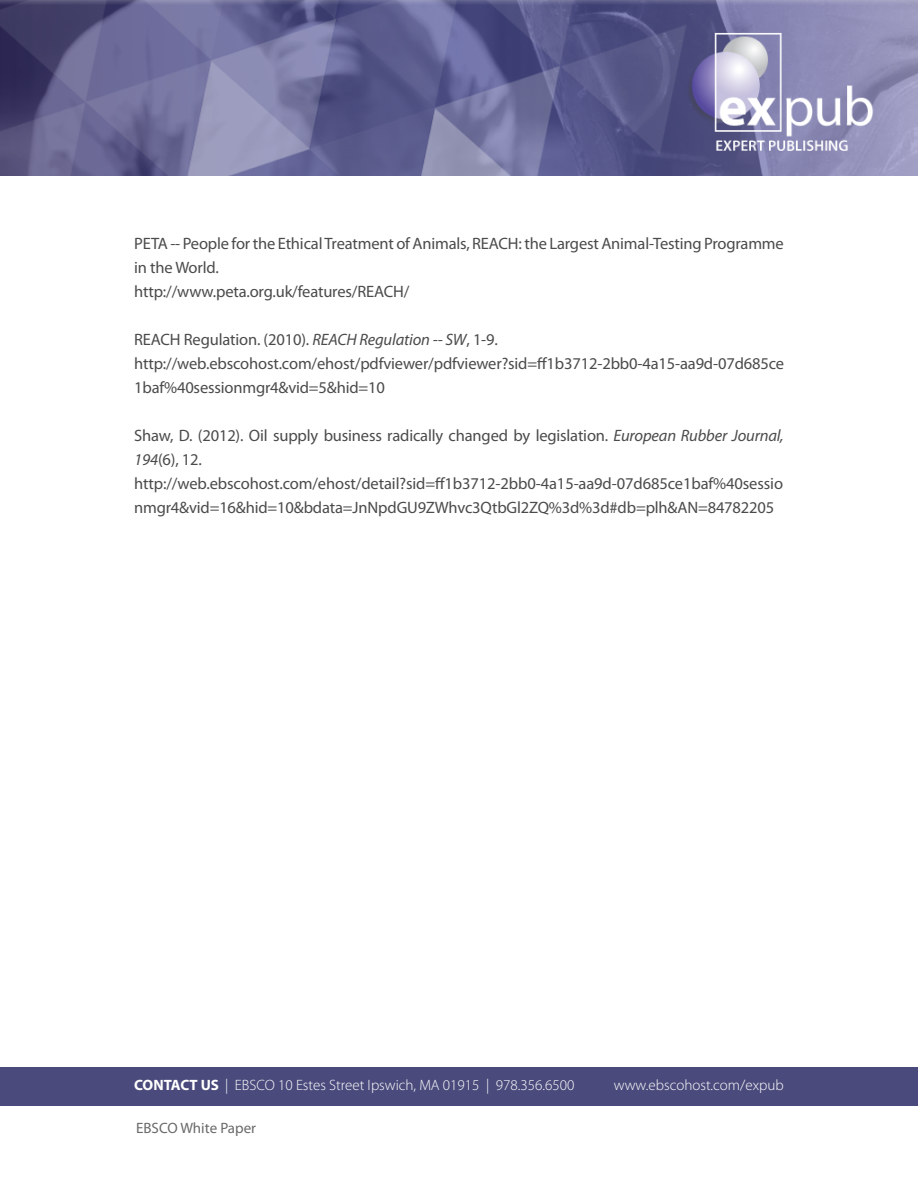
<style>
.page{position:relative;width:918px;height:1188px;background:#fff}
.page>*{position:absolute;margin:0;border:0;box-sizing:border-box;transform-origin:0 0}
.t1{font:16.5px/24px "Myriad Pro";letter-spacing:-.01em;color:#4c4b4b}
.t2{font:300 15px "Myriad Pro";color:#fff}
.t3{font:15px "Myriad Pro";color:#6b6969}
.s1{font-style:italic}
.s2{font-weight:700}
</style>
<div class="page">
<img style="left:0;top:0;width:918px;height:176px">
<div style="left:0;top:1067px;width:917px;height:39px;background:#4a4b7c"></div>
<p class="t1" style="left:134px;top:231px;width:651px">PETA -- People for the Ethical Treatment of Animals, REACH: the Largest Animal-Testing Programme in the World.<br>http://www.peta.org.uk/features/REACH/</p>
<p class="t1" style="left:134px;top:327px;width:652px">REACH Regulation. (2010). <span class="s1">REACH Regulation -- SW</span>, 1-9. http://web.ebscohost.com/ehost/pdfviewer/pdfviewer?sid=ff1b3712-2bb0-4a15-aa9d-07d685ce<br>1baf%40sessionmgr4&amp;vid=5&amp;hid=10</p>
<p class="t1" style="left:134px;top:423px;width:651px">Shaw, D. (2012). Oil supply business radically changed by legislation. <span class="s1">European Rubber Journal, 194</span>(6), 12. http://web.ebscohost.com/ehost/detail?sid=ff1b3712-2bb0-4a15-aa9d-07d685ce1baf%40sessio nmgr4&amp;vid=16&amp;hid=10&amp;bdata=JnNpdGU9ZWhvc3QtbGl2ZQ%3d%3d#db=plh&amp;AN=84782205</p>
<p class="t2" style="left:134px;top:1077px;width:442px"><span class="s2">CONTACT US</span> | EBSCO 10 Estes Street Ipswich, MA 01915 | 978.356.6500</p>
<p class="t2" style="left:614px;top:1077px;width:171px">www.ebscohost.com/expub</p>
<p class="t3" style="left:136px;top:1118px;width:122px">EBSCO White Paper</p>
</div>
